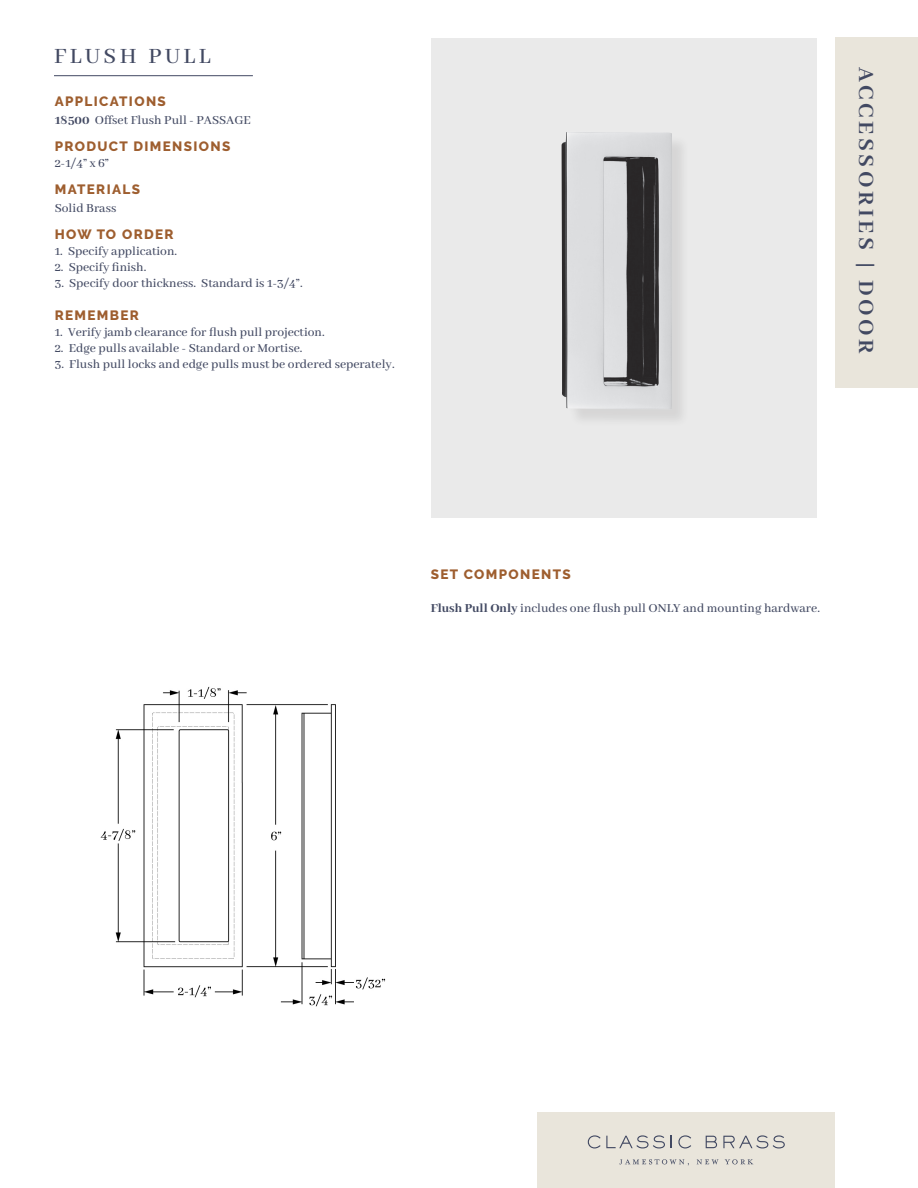
<style>
.page{position:relative;width:918px;height:1188px;background:#fff}
.page>*{position:absolute;margin:0;border:0;box-sizing:border-box;transform-origin:0 0}
.t1{font:700 24px "Abhaya Libre";letter-spacing:.15em;color:#424962}
.t2{font:500 24px "Abhaya Libre";letter-spacing:.15em;color:#424962}
.t3{font:500 13.5px "Abhaya Libre";color:#424962}
.t4{font:800 13.5px "Raleway";letter-spacing:.1em;color:#9e5e2f}
.s1{font-weight:800}
</style>
<div class="page">
<div style="left:537px;top:1112px;width:298px;height:76px;background:#e9e5db"></div>
<svg style="left:588px;top:1135px;width:77px;height:13px"></svg>
<svg style="left:671px;top:1136px;width:1px;height:12px"></svg>
<svg style="left:678px;top:1135px;width:13px;height:13px"></svg>
<svg style="left:706px;top:1136px;width:11px;height:12px"></svg>
<svg style="left:723px;top:1135px;width:62px;height:13px"></svg>
<svg style="left:697px;top:1159px;width:22px;height:5px"></svg>
<svg style="left:725px;top:1159px;width:28px;height:5px"></svg>
<svg style="left:619px;top:1159px;width:70px;height:7px"></svg>
<div style="left:835px;top:38px;width:83px;height:350px;background:#e9e5db"></div>
<hr style="left:54px;top:75px;width:199px;height:1px;background:#424962">
<div style="left:431px;top:38px;width:385px;height:480px;background:#eaeaea"></div>
<div style="left:564px;top:134px;width:126px;height:294px;background:#dfdede"></div>
<img style="left:562px;top:132px;width:110px;height:277px">
<img style="left:100px;top:686px;width:286px;height:321px">
<p class="t2" style="left:54px;top:43px;width:158px">FLUSH PULL</p>
<p class="t4" style="left:55px;top:93px;width:113px">APPLICATIONS</p>
<p class="t3" style="left:55px;top:112px;width:198px"><span class="s1">18500</span> Offset Flush Pull - PASSAGE</p>
<p class="t4" style="left:55px;top:138px;width:177px">PRODUCT DIMENSIONS</p>
<p class="t3" style="left:55px;top:155px;width:56px">2-1/4” x 6”</p>
<p class="t4" style="left:55px;top:181px;width:87px">MATERIALS</p>
<p class="t3" style="left:55px;top:200px;width:63px">Solid Brass</p>
<p class="t4" style="left:55px;top:226px;width:120px">HOW TO ORDER</p>
<p class="t3" style="left:55px;top:244px;width:124px">1. Specify application.</p>
<p class="t3" style="left:55px;top:260px;width:93px">2. Specify finish.</p>
<p class="t3" style="left:55px;top:276px;width:249px">3. Specify door thickness. Standard is 1-3/4”.</p>
<p class="t4" style="left:55px;top:307px;width:86px">REMEMBER</p>
<p class="t3" style="left:55px;top:325px;width:271px">1. Verify jamb clearance for flush pull projection.</p>
<p class="t3" style="left:55px;top:341px;width:249px">2. Edge pulls available - Standard or Mortise.</p>
<p class="t3" style="left:55px;top:357px;width:341px">3. Flush pull locks and edge pulls must be ordered seperately.</p>
<p class="t1" style="left:879px;top:67px;width:289px;rotate:90deg">ACCESSORIES | DOOR</p>
<p class="t4" style="left:431px;top:567px;width:142px">SET COMPONENTS</p>
<p class="t3" style="left:431px;top:601px;width:391px"><span class="s1">Flush Pull Only</span> includes one flush pull ONLY and mounting hardware.</p>
</div>
